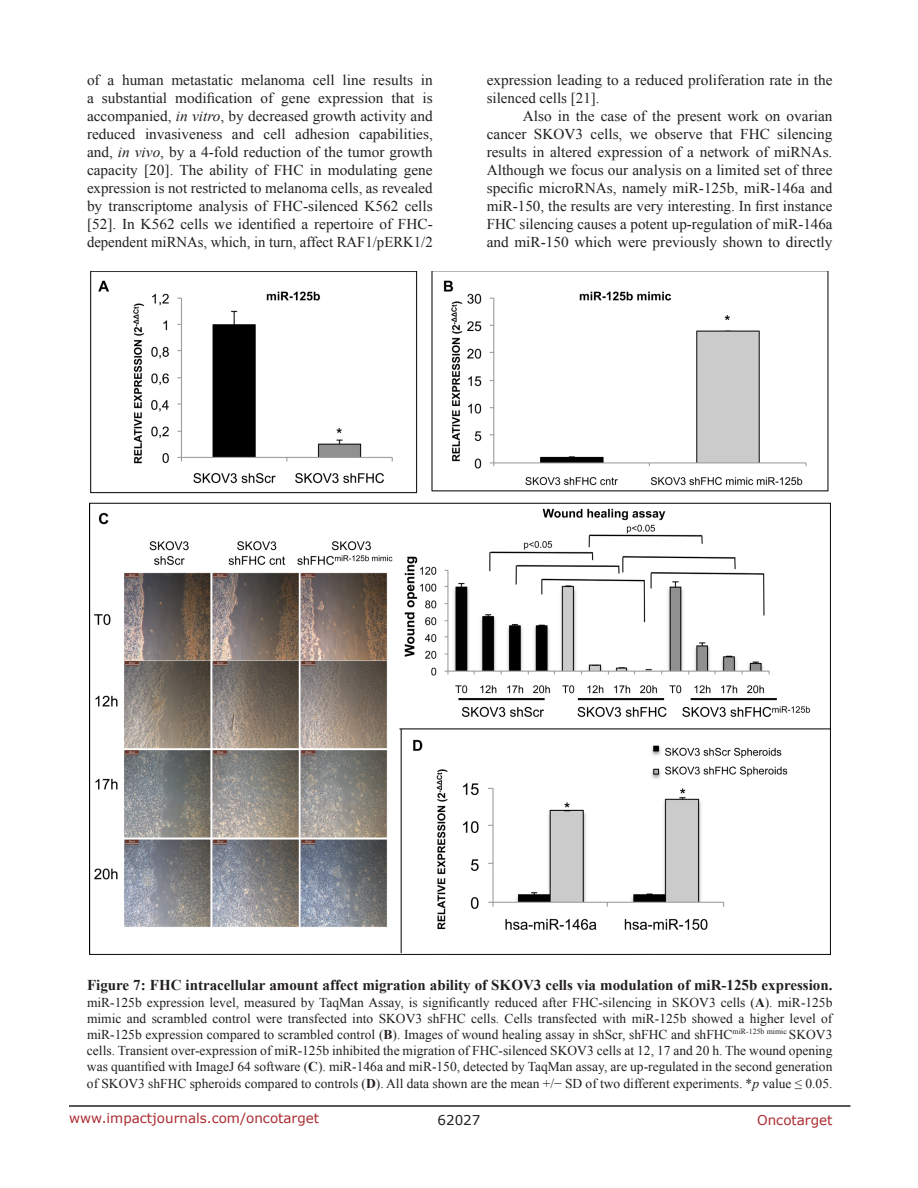
<style>
.page{position:relative;width:918px;height:1188px;background:#fff}
.page>*{position:absolute;margin:0;border:0;box-sizing:border-box;transform-origin:0 0}
.t1{font:15px/18px "Times New Roman";color:#231f20;text-align:justify}
.t2{font:700 15px "Times New Roman";color:#231f20}
.t3{font:13.5px/16.2px "Times New Roman";color:#231f20;text-align:justify}
.t4{font:13.5px "Verdana";color:#ac2b31}
.t5{font:13.5px "Verdana";color:#231f20}
.s1{font-style:italic}
.s2{font-weight:700}
</style>
<div class="page">
<hr style="left:69px;top:1105px;width:781px;height:2px;background:#231f20">
<img style="left:89px;top:271px;width:741px;height:683px">
<p class="t1" style="left:87px;top:71px;width:347px">of a human metastatic melanoma cell line results in a substantial modification of gene expression that is accompanied, <span class="s1">in vitro</span>, by decreased growth activity and reduced invasiveness and cell adhesion capabilities, and, <span class="s1">in vivo</span>, by a 4-fold reduction of the tumor growth capacity [20]. The ability of FHC in modulating gene expression is not restricted to melanoma cells, as revealed by transcriptome analysis of FHC-silenced K562 cells [52]. In K562 cells we identified a repertoire of FHC&shy;dependent miRNAs, which, in turn, affect RAF1/pERK1/2</p>
<p class="t1" style="left:487px;top:71px;width:347px">expression leading to a reduced proliferation rate in the silenced cells [21].</p>
<p class="t1" style="left:487px;top:107px;width:347px;text-indent:36px">Also in the case of the present work on ovarian cancer SKOV3 cells, we observe that FHC silencing results in altered expression of a network of miRNAs.<br>Although we focus our analysis on a limited set of three specific microRNAs, namely miR-125b, miR-146a and miR-150, the results are very interesting. In first instance FHC silencing causes a potent up-regulation of miR-146a and miR-150 which were previously shown to directly</p>
<p class="t2" style="left:87px;top:975px;width:747px">Figure 7: FHC intracellular amount affect migration ability of SKOV3 cells via modulation of miR-125b expression.</p>
<p class="t3" style="left:87px;top:994px;width:747px">miR-125b expression level, measured by TaqMan Assay, is significantly reduced after FHC-silencing in SKOV3 cells (<span class="s2">A</span>). miR-125b mimic and scrambled control were transfected into SKOV3 shFHC cells. Cells transfected with miR-125b showed a higher level of miR-125b expression compared to scrambled control (<span class="s2">B</span>). Images of wound healing assay in shScr, shFHC and shFHC<sup>miR-125b</sup> <sup>mimic</sup> SKOV3 cells. Transient over-expression of miR-125b inhibited the migration of FHC-silenced SKOV3 cells at 12, 17 and 20 h. The wound opening was quantified with ImageJ 64 software (<span class="s2">C</span>). miR-146a and miR-150, detected by TaqMan assay, are up-regulated in the second generation of SKOV3 shFHC spheroids compared to controls (<span class="s2">D</span>). All data shown are the mean +/− SD of two different experiments. *<span class="s1">p</span> value ≤ 0.05.</p>
<p class="t4" style="left:69px;top:1109px;width:252px">www.impactjournals.com/oncotarget</p>
<p class="t5" style="left:438px;top:1111px;width:44px">62027</p>
<p class="t4" style="left:757px;top:1111px;width:77px">Oncotarget</p>
</div>
